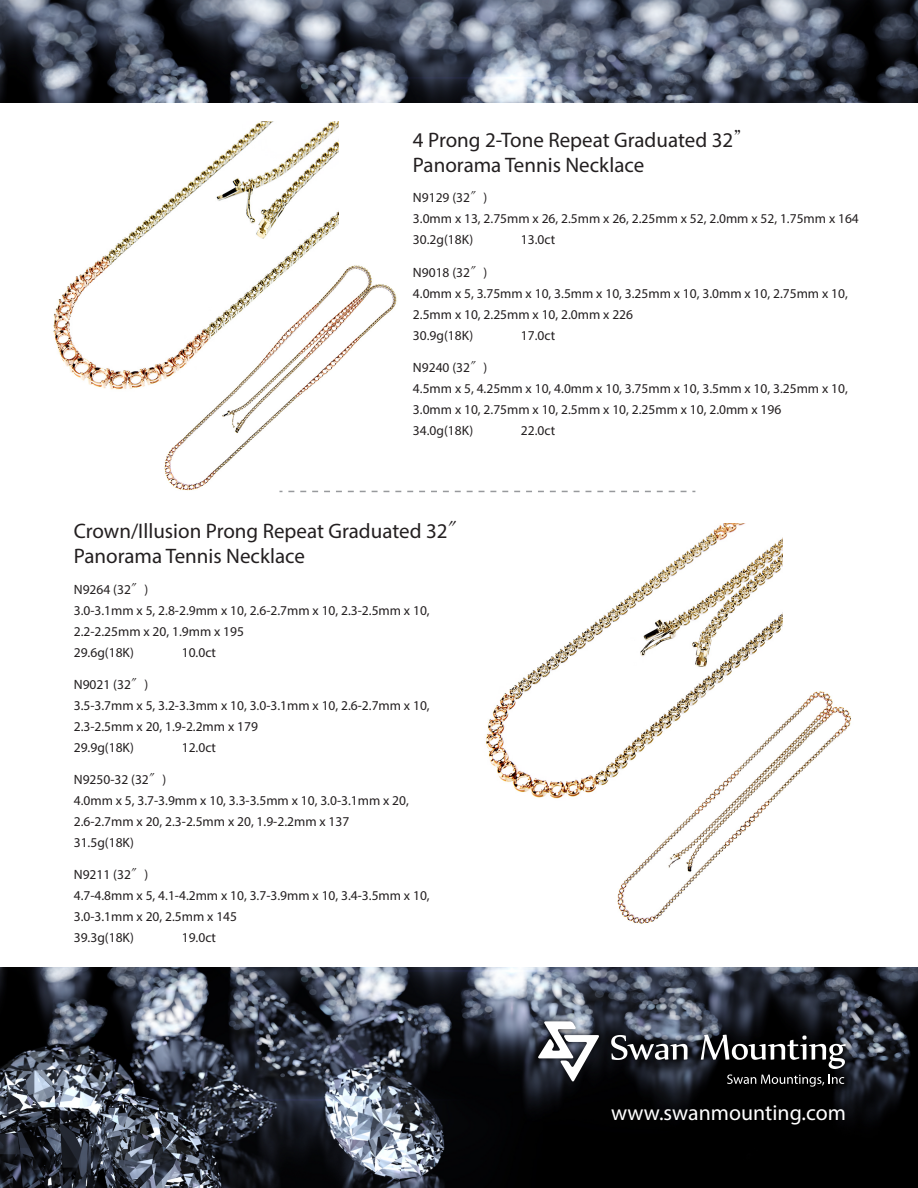
<style>
.page{position:relative;width:918px;height:1188px;background:#fff}
.page>*{position:absolute;margin:0;border:0;box-sizing:border-box;transform-origin:0 0}
.t1{font:21.9px "Myriad Pro";color:#fff}
.t2{font:21px/25.2px "Myriad Pro";color:#231f20}
.t3{font:13.5px/21px "Myriad Pro";color:#231f20}
.s1{font-family:"Adobe Myungjo Std";font-weight:500}
</style>
<div class="page">
<img style="left:0;top:968px;width:918px;height:220px">
<img style="left:0;top:0;width:918px;height:102px">
<img style="left:164px;top:265px;width:235px;height:228px">
<img style="left:617px;top:691px;width:234px;height:233px">
<img style="left:53px;top:122px;width:286px;height:310px">
<img style="left:486px;top:523px;width:296px;height:310px">
<img style="left:528px;top:1011px;width:328px;height:86px">
<svg style="left:538px;top:1021px;width:61px;height:61px"></svg>
<svg style="left:611px;top:1035px;width:77px;height:25px"></svg>
<svg style="left:701px;top:1035px;width:145px;height:52px;background:#343435"></svg>
<svg style="left:288px;top:491px;width:407px;height:1px"></svg>
<h2 class="t2" style="left:413px;top:127px;width:343px">4 Prong 2-Tone Repeat Graduated 32<span class="s1">”<br></span>Panorama Tennis Necklace</h2>
<p class="t3" style="left:413px;top:187px;width:447px">N9129 (32<span class="s1">″</span>)<br>3.0mm x 13, 2.75mm x 26, 2.5mm x 26, 2.25mm x 52, 2.0mm x 52, 1.75mm x 164<br>30.2g(18K)</p>
<p class="t3" style="left:521px;top:229px;width:36px">13.0ct</p>
<p class="t3" style="left:413px;top:262px;width:436px">N9018 (32<span class="s1">″</span>)<br>4.0mm x 5, 3.75mm x 10, 3.5mm x 10, 3.25mm x 10, 3.0mm x 10, 2.75mm x 10,<br>2.5mm x 10, 2.25mm x 10, 2.0mm x 226<br>30.9g(18K)</p>
<p class="t3" style="left:521px;top:325px;width:36px">17.0ct</p>
<p class="t3" style="left:413px;top:357px;width:436px">N9240 (32<span class="s1">″</span>)<br>4.5mm x 5, 4.25mm x 10, 4.0mm x 10, 3.75mm x 10, 3.5mm x 10, 3.25mm x 10, 3.0mm x 10, 2.75mm x 10, 2.5mm x 10, 2.25mm x 10, 2.0mm x 196<br>34.0g(18K)</p>
<p class="t3" style="left:521px;top:420px;width:36px">22.0ct</p>
<h2 class="t2" style="left:74px;top:518px;width:396px">Crown/Illusion Prong Repeat Graduated 32<span class="s1">″<br></span>Panorama Tennis Necklace</h2>
<p class="t3" style="left:74px;top:578px;width:357px">N9264 (32<span class="s1">″</span>)<br>3.0-3.1mm x 5, 2.8-2.9mm x 10, 2.6-2.7mm x 10, 2.3-2.5mm x 10,<br>2.2-2.25mm x 20, 1.9mm x 195<br>29.6g(18K)</p>
<p class="t3" style="left:182px;top:641px;width:36px">10.0ct</p>
<p class="t3" style="left:74px;top:673px;width:357px">N9021 (32<span class="s1">″</span>)<br>3.5-3.7mm x 5, 3.2-3.3mm x 10, 3.0-3.1mm x 10, 2.6-2.7mm x 10,<br>2.3-2.5mm x 20, 1.9-2.2mm x 179<br>29.9g(18K)</p>
<p class="t3" style="left:182px;top:736px;width:36px">12.0ct</p>
<p class="t3" style="left:74px;top:768px;width:337px">N9250-32 (32<span class="s1">″</span>)<br>4.0mm x 5, 3.7-3.9mm x 10, 3.3-3.5mm x 10, 3.0-3.1mm x 20,<br>2.6-2.7mm x 20, 2.3-2.5mm x 20, 1.9-2.2mm x 137<br>31.5g(18K)</p>
<p class="t3" style="left:74px;top:863px;width:357px">N9211 (32<span class="s1">″</span>)<br>4.7-4.8mm x 5, 4.1-4.2mm x 10, 3.7-3.9mm x 10, 3.4-3.5mm x 10,<br>3.0-3.1mm x 20, 2.5mm x 145<br>39.3g(18K)</p>
<p class="t3" style="left:182px;top:926px;width:36px">19.0ct</p>
<h1 class="t1" style="left:611px;top:1099px;width:236px">www.swanmounting.com</h1>
</div>
